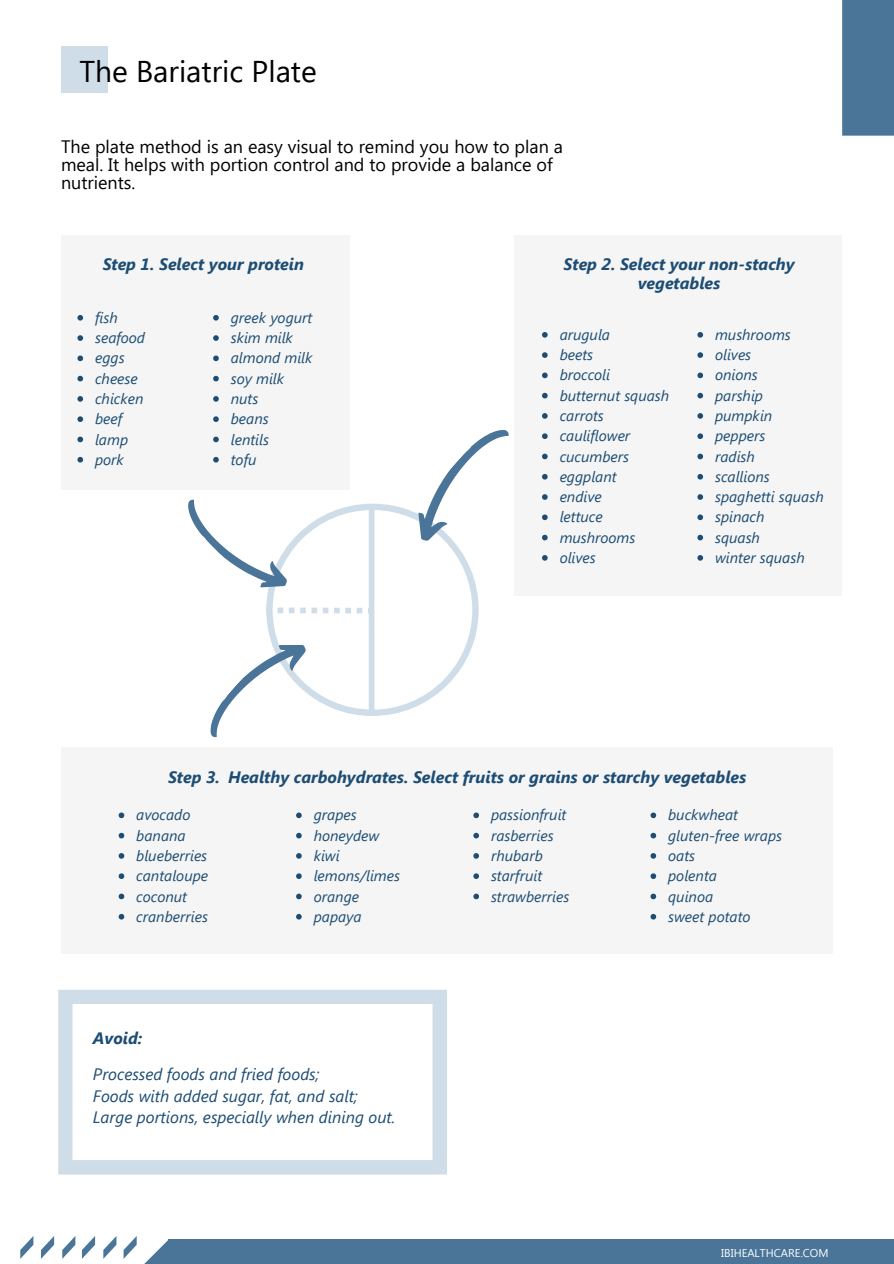
<style>
.page{position:relative;width:894px;height:1264px;background:#fff}
.page>*{position:absolute;margin:0;border:0;box-sizing:border-box;transform-origin:0 0}
.t1{font:30px "Segoe UI";color:#000}
.t2{font:18px/18px "Segoe UI";color:#000}
.t3{font:italic 700 16.5px/19.2px "Segoe UI";color:#1d4d74;text-align:center}
.t4{font:italic 16.5px/21.5px "Segoe UI";color:#1d4d74}
.t5{font:italic 15px "Segoe UI";color:#1d4d74}
.t6{font:11.25px "Segoe UI";color:#fff}
</style>
<div class="page">
<svg style="left:20px;top:1236px;width:13px;height:22px"></svg>
<svg style="left:41px;top:1236px;width:13px;height:22px"></svg>
<svg style="left:103px;top:1236px;width:13px;height:22px"></svg>
<svg style="left:82px;top:1236px;width:13px;height:22px"></svg>
<svg style="left:62px;top:1236px;width:13px;height:22px"></svg>
<div style="left:167px;top:1239px;width:726px;height:24px;background:#4a7599"></div>
<svg style="left:123px;top:1236px;width:45px;height:27px"></svg>
<div style="left:842px;top:0;width:51px;height:136px;background:#4a7599"></div>
<div style="left:61px;top:47px;width:46px;height:46px;background:#cfdde9"></div>
<div style="left:514px;top:235px;width:328px;height:360px;background:#f5f5f5"></div>
<div style="left:61px;top:235px;width:288px;height:254px;background:#f5f5f5"></div>
<div style="left:61px;top:747px;width:771px;height:206px;background:#f5f5f5"></div>
<svg style="left:58px;top:990px;width:389px;height:184px"></svg>
<svg style="left:542px;top:332px;width:5px;height:5px"></svg>
<svg style="left:542px;top:352px;width:5px;height:6px"></svg>
<svg style="left:542px;top:372px;width:5px;height:6px"></svg>
<svg style="left:542px;top:393px;width:5px;height:5px"></svg>
<svg style="left:542px;top:413px;width:5px;height:6px"></svg>
<svg style="left:542px;top:433px;width:5px;height:6px"></svg>
<svg style="left:542px;top:453px;width:5px;height:6px"></svg>
<svg style="left:542px;top:474px;width:5px;height:5px"></svg>
<svg style="left:542px;top:494px;width:5px;height:6px"></svg>
<svg style="left:542px;top:514px;width:5px;height:6px"></svg>
<svg style="left:542px;top:535px;width:5px;height:5px"></svg>
<svg style="left:542px;top:555px;width:5px;height:5px"></svg>
<svg style="left:77px;top:315px;width:6px;height:5px"></svg>
<svg style="left:77px;top:335px;width:6px;height:6px"></svg>
<svg style="left:77px;top:355px;width:6px;height:6px"></svg>
<svg style="left:77px;top:376px;width:6px;height:5px"></svg>
<svg style="left:77px;top:396px;width:6px;height:6px"></svg>
<svg style="left:77px;top:416px;width:6px;height:6px"></svg>
<svg style="left:77px;top:436px;width:6px;height:6px"></svg>
<svg style="left:77px;top:457px;width:6px;height:5px"></svg>
<svg style="left:119px;top:812px;width:5px;height:6px"></svg>
<svg style="left:119px;top:832px;width:5px;height:6px"></svg>
<svg style="left:119px;top:853px;width:5px;height:5px"></svg>
<svg style="left:119px;top:873px;width:5px;height:6px"></svg>
<svg style="left:119px;top:893px;width:5px;height:6px"></svg>
<svg style="left:119px;top:913px;width:5px;height:6px"></svg>
<svg style="left:473px;top:812px;width:6px;height:6px"></svg>
<svg style="left:473px;top:832px;width:6px;height:6px"></svg>
<svg style="left:473px;top:853px;width:6px;height:5px"></svg>
<svg style="left:473px;top:873px;width:6px;height:6px"></svg>
<svg style="left:473px;top:893px;width:6px;height:6px"></svg>
<svg style="left:697px;top:332px;width:5px;height:5px"></svg>
<svg style="left:697px;top:352px;width:5px;height:6px"></svg>
<svg style="left:697px;top:372px;width:5px;height:6px"></svg>
<svg style="left:697px;top:393px;width:5px;height:5px"></svg>
<svg style="left:697px;top:413px;width:5px;height:6px"></svg>
<svg style="left:697px;top:433px;width:5px;height:6px"></svg>
<svg style="left:697px;top:453px;width:5px;height:6px"></svg>
<svg style="left:697px;top:474px;width:5px;height:5px"></svg>
<svg style="left:697px;top:494px;width:5px;height:6px"></svg>
<svg style="left:697px;top:514px;width:5px;height:6px"></svg>
<svg style="left:697px;top:535px;width:5px;height:5px"></svg>
<svg style="left:697px;top:555px;width:5px;height:5px"></svg>
<svg style="left:213px;top:315px;width:6px;height:5px"></svg>
<svg style="left:213px;top:335px;width:6px;height:6px"></svg>
<svg style="left:213px;top:355px;width:6px;height:6px"></svg>
<svg style="left:213px;top:376px;width:6px;height:5px"></svg>
<svg style="left:213px;top:396px;width:6px;height:6px"></svg>
<svg style="left:188px;top:416px;width:321px;height:322px"></svg>
<svg style="left:296px;top:812px;width:5px;height:6px"></svg>
<svg style="left:296px;top:832px;width:5px;height:6px"></svg>
<svg style="left:296px;top:853px;width:5px;height:5px"></svg>
<svg style="left:296px;top:873px;width:5px;height:6px"></svg>
<svg style="left:296px;top:893px;width:5px;height:6px"></svg>
<svg style="left:296px;top:913px;width:5px;height:6px"></svg>
<svg style="left:650px;top:812px;width:6px;height:6px"></svg>
<svg style="left:650px;top:832px;width:6px;height:6px"></svg>
<svg style="left:650px;top:853px;width:6px;height:5px"></svg>
<svg style="left:650px;top:873px;width:6px;height:6px"></svg>
<svg style="left:650px;top:893px;width:6px;height:6px"></svg>
<svg style="left:650px;top:913px;width:6px;height:6px"></svg>
<p class="t1" style="left:79px;top:50px;width:239px">The Bariatric Plate</p>
<p class="t2" style="left:61px;top:137px;width:503px">The plate method is an easy visual to remind you how to plan a meal. It helps with portion control and to provide a balance of nutrients.</p>
<p class="t3" style="left:103px;top:254px;width:203px">Step 1. Select your protein</p>
<p class="t5" style="left:95px;top:307px;width:24px">fish</p>
<p class="t5" style="left:95px;top:327px;width:51px">seafood</p>
<p class="t5" style="left:95px;top:347px;width:31px">eggs</p>
<p class="t5" style="left:95px;top:367px;width:44px">cheese</p>
<p class="t5" style="left:95px;top:388px;width:50px">chicken</p>
<p class="t5" style="left:95px;top:408px;width:29px">beef</p>
<p class="t5" style="left:95px;top:428px;width:35px">lamp</p>
<p class="t5" style="left:95px;top:448px;width:30px">pork</p>
<p class="t5" style="left:231px;top:307px;width:83px">greek yogurt</p>
<p class="t5" style="left:231px;top:327px;width:64px">skim milk</p>
<p class="t5" style="left:231px;top:347px;width:83px">almond milk</p>
<p class="t5" style="left:231px;top:367px;width:55px">soy milk</p>
<p class="t5" style="left:231px;top:388px;width:29px">nuts</p>
<p class="t5" style="left:231px;top:408px;width:39px">beans</p>
<p class="t5" style="left:231px;top:428px;width:40px">lentils</p>
<p class="t5" style="left:231px;top:448px;width:27px">tofu</p>
<p class="t3" style="left:563px;top:254px;width:232px">Step 2. Select your non-stachy vegetables</p>
<p class="t5" style="left:559px;top:324px;width:52px">arugula</p>
<p class="t5" style="left:559px;top:344px;width:35px">beets</p>
<p class="t5" style="left:559px;top:364px;width:52px">broccoli</p>
<p class="t5" style="left:559px;top:384px;width:111px">butternut squash</p>
<p class="t5" style="left:559px;top:405px;width:46px">carrots</p>
<p class="t5" style="left:559px;top:425px;width:72px">cauliflower</p>
<p class="t5" style="left:559px;top:445px;width:71px">cucumbers</p>
<p class="t5" style="left:559px;top:465px;width:59px">eggplant</p>
<p class="t5" style="left:559px;top:486px;width:44px">endive</p>
<p class="t5" style="left:559px;top:506px;width:45px">lettuce</p>
<p class="t5" style="left:559px;top:526px;width:77px">mushrooms</p>
<p class="t5" style="left:559px;top:546px;width:38px">olives</p>
<p class="t5" style="left:714px;top:324px;width:77px">mushrooms</p>
<p class="t5" style="left:714px;top:344px;width:38px">olives</p>
<p class="t5" style="left:714px;top:364px;width:44px">onions</p>
<p class="t5" style="left:714px;top:384px;width:49px">parship</p>
<p class="t5" style="left:714px;top:405px;width:59px">pumpkin</p>
<p class="t5" style="left:714px;top:425px;width:52px">peppers</p>
<p class="t5" style="left:714px;top:445px;width:41px">radish</p>
<p class="t5" style="left:714px;top:465px;width:56px">scallions</p>
<p class="t5" style="left:714px;top:486px;width:110px">spaghetti squash</p>
<p class="t5" style="left:714px;top:506px;width:51px">spinach</p>
<p class="t5" style="left:714px;top:526px;width:46px">squash</p>
<p class="t5" style="left:714px;top:546px;width:91px">winter squash</p>
<p class="t3" style="left:168px;top:766px;width:53px">Step 3.</p>
<p class="t3" style="left:228px;top:766px;width:519px">Healthy carbohydrates. Select fruits or grains or starchy vegetables</p>
<p class="t5" style="left:136px;top:804px;width:56px">avocado</p>
<p class="t5" style="left:136px;top:824px;width:51px">banana</p>
<p class="t5" style="left:136px;top:844px;width:72px">blueberries</p>
<p class="t5" style="left:136px;top:865px;width:73px">cantaloupe</p>
<p class="t5" style="left:136px;top:885px;width:52px">coconut</p>
<p class="t5" style="left:136px;top:905px;width:73px">cranberries</p>
<p class="t5" style="left:313px;top:804px;width:44px">grapes</p>
<p class="t5" style="left:313px;top:824px;width:67px">honeydew</p>
<p class="t5" style="left:313px;top:844px;width:27px">kiwi</p>
<p class="t5" style="left:313px;top:865px;width:88px">lemons/limes</p>
<p class="t5" style="left:313px;top:885px;width:47px">orange</p>
<p class="t5" style="left:313px;top:905px;width:49px">papaya</p>
<p class="t3" style="left:93px;top:1027px;width:51px">Avoid:</p>
<p class="t4" style="left:93px;top:1062px;width:228px">Processed foods and fried foods;</p>
<p class="t4" style="left:93px;top:1084px;width:304px">Foods with added sugar, fat, and salt;<br>Large portions, especially when dining out.</p>
<p class="t5" style="left:491px;top:804px;width:77px">passionfruit</p>
<p class="t5" style="left:491px;top:824px;width:64px">rasberries</p>
<p class="t5" style="left:491px;top:844px;width:53px">rhubarb</p>
<p class="t5" style="left:491px;top:865px;width:53px">starfruit</p>
<p class="t5" style="left:491px;top:885px;width:80px">strawberries</p>
<p class="t5" style="left:668px;top:804px;width:71px">buckwheat</p>
<p class="t5" style="left:668px;top:824px;width:115px">gluten-free wraps</p>
<p class="t5" style="left:668px;top:844px;width:28px">oats</p>
<p class="t5" style="left:668px;top:865px;width:50px">polenta</p>
<p class="t5" style="left:668px;top:885px;width:46px">quinoa</p>
<p class="t5" style="left:668px;top:905px;width:84px">sweet potato</p>
<p class="t6" style="left:721px;top:1244px;width:109px">IBIHEALTHCARE.COM</p>
</div>
